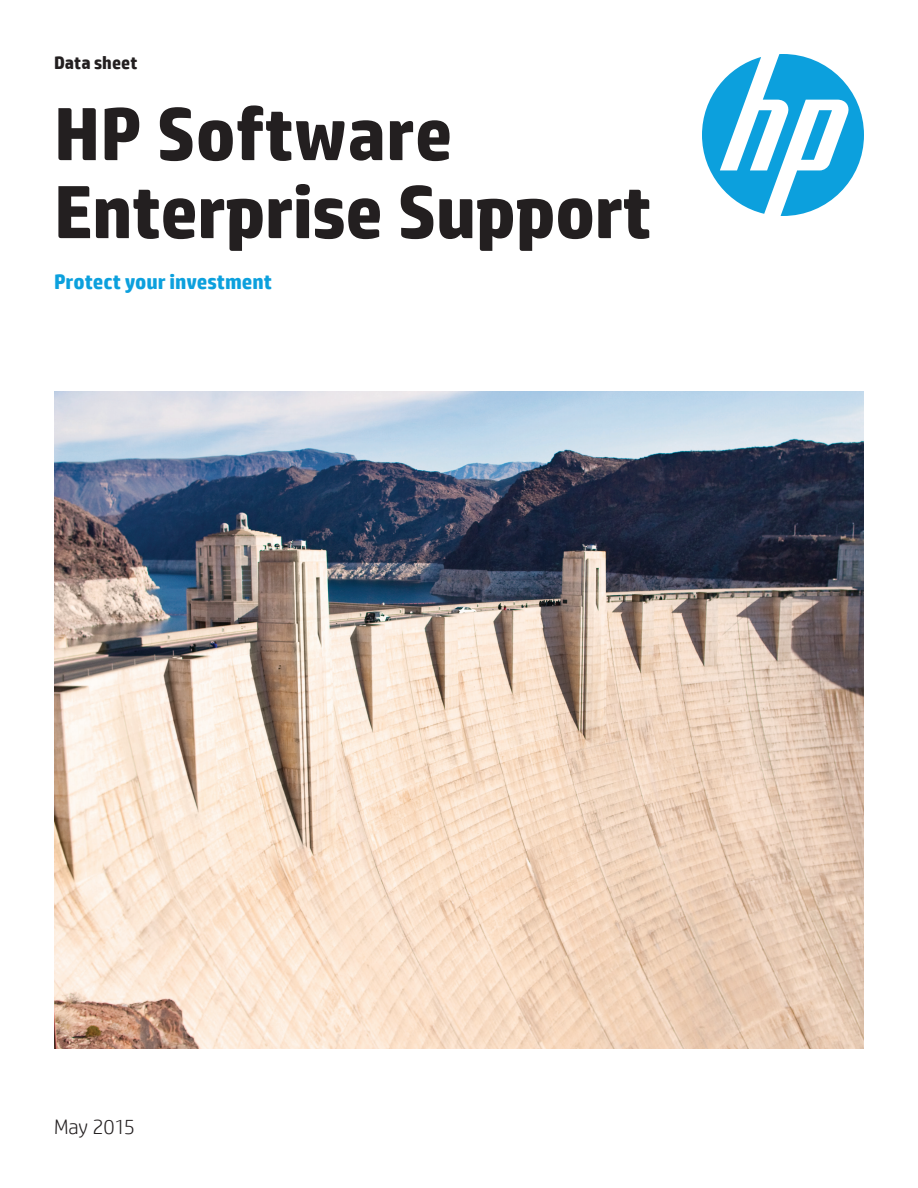
<style>
.page{position:relative;width:918px;height:1188px;background:#fff}
.page>*{position:absolute;margin:0;border:0;box-sizing:border-box;transform-origin:0 0}
.t1{font:700 75px/78px "HP Simplified";letter-spacing:-.01em;color:#231f20}
.t2{font:700 21px "HP Simplified";letter-spacing:-.005em;color:#0ca0dd}
.t3{font:300 21px "HP Simplified";letter-spacing:-.01em;color:#231f20}
.t4{font:700 18px "HP Simplified";color:#231f20}
</style>
<div class="page">
<svg style="left:702px;top:54px;width:162px;height:162px"></svg>
<img style="left:54px;top:392px;width:810px;height:656px">
<p class="t4" style="left:54px;top:51px;width:85px">Data sheet</p>
<p class="t1" style="left:54px;top:95px;width:599px">HP Software<br>Enterprise Support</p>
<p class="t2" style="left:54px;top:268px;width:219px">Protect your investment</p>
<p class="t3" style="left:54px;top:1113px;width:83px">May 2015</p>
</div>
